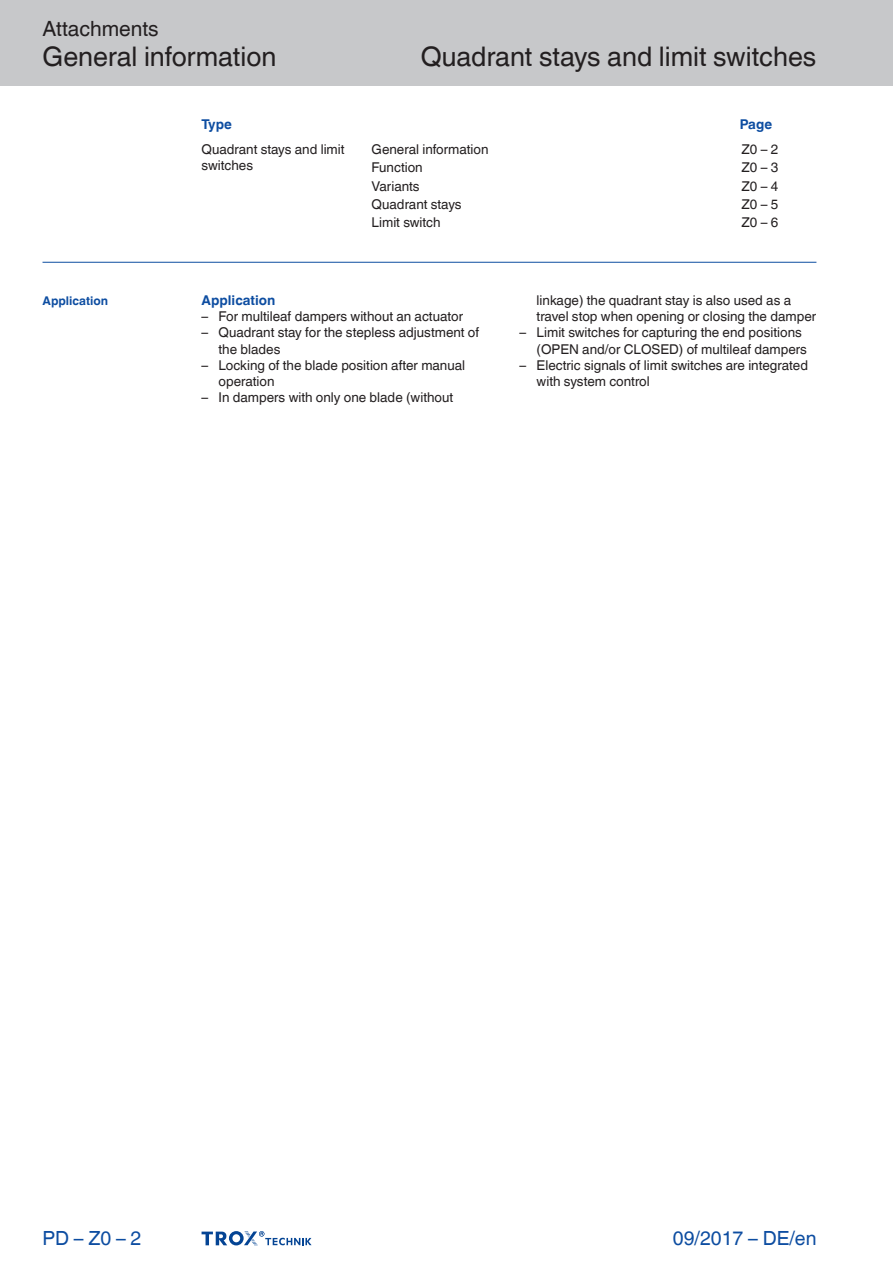
<style>
.page{position:relative;width:893px;height:1263px;background:#fff}
.page>*{position:absolute;margin:0;border:0;box-sizing:border-box;transform-origin:0 0}
.Navigation_3{font:27px "TROX Helvetica";color:#231f20}
.Navigation_2{font:27px "TROX Helvetica";color:#231f20}
.Navigation_1{font:21px "TROX Helvetica";color:#231f20}
.date{font:19.5px "TROX Helvetica";color:#0d4da1}
.pagina_li-re{font:19.5px "TROX Helvetica";color:#0d4da1}
.descr_txt_section_li{font:13.5px/16.2px "TROX Helvetica";color:#231f20}
.Standard_oben_links{font:13.5px/16.2px "TROX Helvetica";color:#231f20}
.descr_txt_section_ti{font:700 13.5px "TROX Helvetica";color:#0d4da1}
.Standard_oben_links-2{font:700 13.5px "TROX Helvetica";color:#0d4da1}
.marg_title_blue{font:700 12px "TROX Helvetica";color:#0d4da1}
</style>
<div class="page">
<div style="left:0;top:0;width:893px;height:85px;background:#c7c8ca"></div>
<hr style="left:43px;top:262px;width:773px;height:1px;background:#0d4da1">
<svg style="left:202px;top:1231px;width:110px;height:15px"></svg>
<p class="Navigation_1" style="left:43px;top:17px;width:118px">Attachments</p>
<p class="Navigation_2" style="left:43px;top:41px;width:235px">General information</p>
<p class="Navigation_3" style="left:421px;top:41px;width:397px">Quadrant stays and limit switches</p>
<p class="marg_title_blue" style="left:43px;top:293px;width:67px">Application</p>
<p class="Standard_oben_links-2" style="left:202px;top:116px;width:32px">Type</p>
<p class="Standard_oben_links" style="left:202px;top:141px;width:144px">Quadrant stays and limit switches</p>
<p class="Standard_oben_links" style="left:372px;top:141px;width:118px">General information</p>
<p class="Standard_oben_links" style="left:742px;top:141px;width:38px">Z0 – 2</p>
<p class="Standard_oben_links-2" style="left:740px;top:116px;width:34px">Page</p>
<p class="Standard_oben_links" style="left:372px;top:160px;width:53px">Function</p>
<p class="Standard_oben_links" style="left:742px;top:160px;width:38px">Z0 – 3</p>
<p class="Standard_oben_links" style="left:372px;top:178px;width:50px">Variants</p>
<p class="Standard_oben_links" style="left:742px;top:178px;width:38px">Z0 – 4</p>
<p class="Standard_oben_links" style="left:372px;top:196px;width:91px">Quadrant stays</p>
<p class="Standard_oben_links" style="left:742px;top:196px;width:38px">Z0 – 5</p>
<p class="Standard_oben_links" style="left:372px;top:214px;width:71px">Limit switch</p>
<p class="Standard_oben_links" style="left:742px;top:214px;width:38px">Z0 – 6</p>
<p class="descr_txt_section_ti" style="left:202px;top:292px;width:75px">Application</p>
<p class="descr_txt_section_li" style="left:202px;top:308px;width:263px">– For multileaf dampers without an actuator</p>
<p class="descr_txt_section_li" style="left:219px;top:325px;width:262px;text-indent:-17px">– Quadrant stay for the stepless adjustment of the blades</p>
<p class="descr_txt_section_li" style="left:219px;top:357px;width:248px;text-indent:-17px">– Locking of the blade position after manual operation</p>
<p class="descr_txt_section_li" style="left:202px;top:389px;width:253px">– In dampers with only one blade (without</p>
<p class="descr_txt_section_li" style="left:537px;top:292px;width:281px">linkage) the quadrant stay is also used as a travel stop when opening or closing the damper</p>
<p class="descr_txt_section_li" style="left:537px;top:325px;width:272px;text-indent:-17px">– Limit switches for capturing the end positions (OPEN and/or CLOSED) of multileaf dampers</p>
<p class="descr_txt_section_li" style="left:537px;top:357px;width:273px;text-indent:-17px">– Electric signals of limit switches are integrated with system control</p>
<p class="pagina_li-re" style="left:43px;top:1227px;width:100px">PD – Z0 – 2</p>
<p class="date" style="left:673px;top:1227px;width:145px">09/2017 – DE/en</p>
</div>
